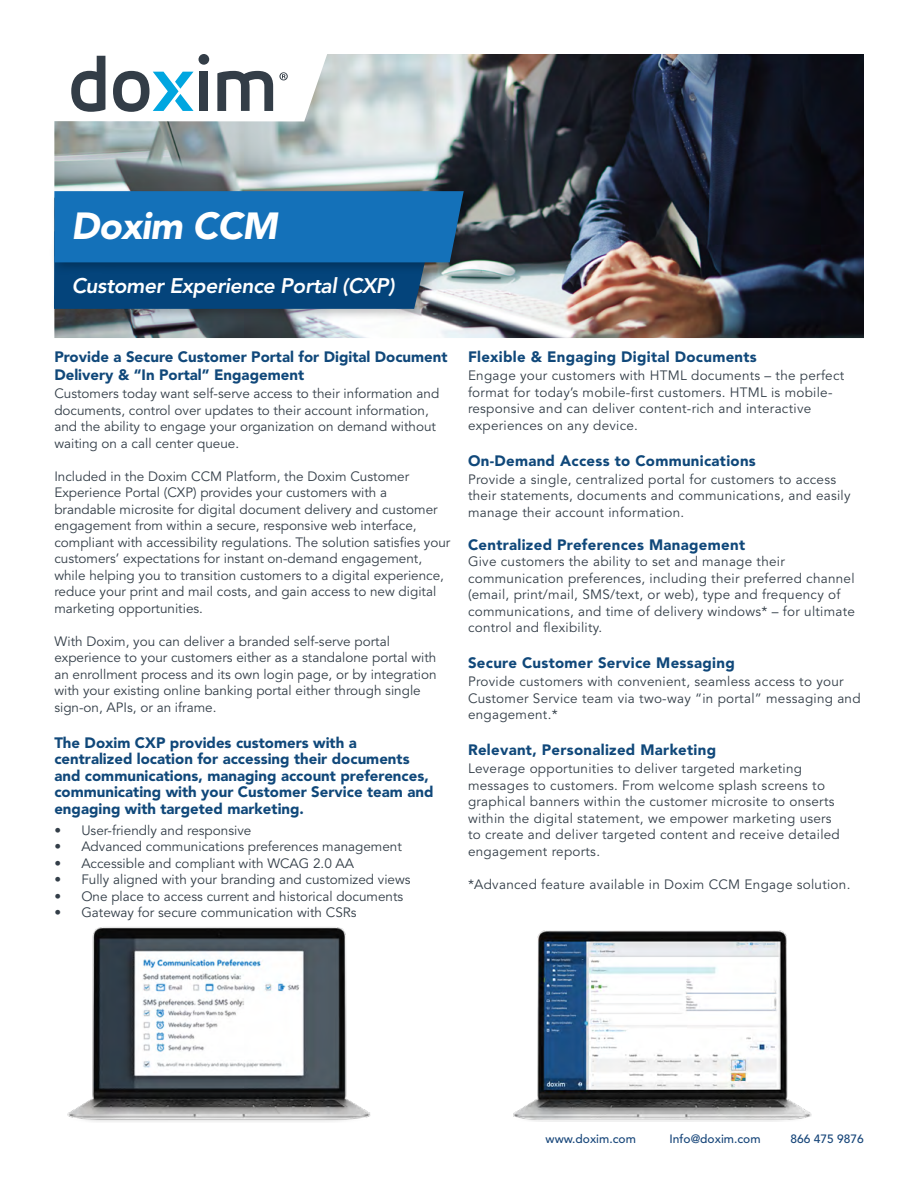
<style>
.page{position:relative;width:918px;height:1188px;background:#fff}
.page>*{position:absolute;margin:0;border:0;box-sizing:border-box;transform-origin:0 0}
.t1{font:italic 900 37.5px "Avenir LT Std";letter-spacing:-.02em;color:#fff}
.t2{font:italic 800 21px "Avenir LT Std";letter-spacing:-.02em;color:#fff}
.t3{font:900 15px/16.5px "Avenir LT Std";color:#10487a}
.t4{font:900 15px "Avenir LT Std";letter-spacing:.02em;color:#10487a}
.t5{font:13.5px/16.5px "Avenir LT Std";color:#333e48}
.t6{font:13.5px/16.5px "Avenir LT Std";letter-spacing:.02em;color:#333e48}
.t7{font:500 12px "Avenir LT Std";color:#164579}
</style>
<div class="page">
<img style="left:54px;top:54px;width:810px;height:284px">
<div style="left:49px;top:227px;width:395px;height:94px;background:#000;opacity:.25"></div>
<div style="left:50px;top:186px;width:426px;height:89px;background:#000;opacity:.25"></div>
<svg style="left:54px;top:191px;width:410px;height:118px;background:#1563a0"></svg>
<svg style="left:71px;top:56px;width:34px;height:56px"></svg>
<div style="left:199px;top:72px;width:9px;height:39px;background:#333d47"></div>
<svg style="left:217px;top:71px;width:56px;height:40px"></svg>
<svg style="left:113px;top:71px;width:81px;height:41px"></svg>
<div style="left:199px;top:54px;width:10px;height:11px;background:#333d47;border-radius:50%"></div>
<svg style="left:279px;top:72px;width:9px;height:8px"></svg>
<img style="left:67px;top:927px;width:304px;height:195px">
<img style="left:513px;top:930px;width:299px;height:191px">
<p class="t1" style="left:71px;top:204px;width:208px">Doxim CCM</p>
<p class="t2" style="left:72px;top:273px;width:324px">Customer Experience Portal (CXP)</p>
<h1 class="t3" style="left:54px;top:348px;width:395px;line-height:18px">Provide a Secure Customer Portal for Digital Document<br>Delivery &amp; “In Portal” Engagement</h1>
<p class="t5" style="left:54px;top:386px;width:386px">Customers today want self-serve access to their information and documents, control over updates to their account information, and the ability to engage your organization on demand without waiting on a call center queue.</p>
<p class="t5" style="left:54px;top:468px;width:397px">Included in the Doxim CCM Platform, the Doxim Customer Experience Portal (CXP) provides your customers with a brandable microsite for digital document delivery and customer engagement from within a secure, responsive web interface, compliant with accessibility regulations. The solution satisfies your customers’ expectations for instant on-demand engagement, while helping you to transition customers to a digital experience, reduce your print and mail costs, and gain access to new digital marketing opportunities.</p>
<p class="t5" style="left:54px;top:633px;width:384px">With Doxim, you can deliver a branded self-serve portal experience to your customers either as a standalone portal with an enrollment process and its own login page, or by integration with your existing online banking portal either through single sign-on, APIs, or an iframe.</p>
<h1 class="t3" style="left:54px;top:734px;width:381px">The Doxim CXP provides customers with a centralized location for accessing their documents and communications, managing account preferences, communicating with your Customer Service team and engaging with targeted marketing.</h1>
<p class="t5" style="left:54px;top:822px;width:199px">• User-friendly and responsive</p>
<p class="t5" style="left:54px;top:839px;width:349px">• Advanced communications preferences management</p>
<p class="t5" style="left:54px;top:855px;width:301px">• Accessible and compliant with WCAG 2.0 AA</p>
<p class="t5" style="left:54px;top:872px;width:358px">• Fully aligned with your branding and customized views</p>
<p class="t5" style="left:54px;top:888px;width:351px">• One place to access current and historical documents</p>
<p class="t5" style="left:54px;top:905px;width:304px">• Gateway for secure communication with CSRs</p>
<h1 class="t4" style="left:468px;top:348px;width:290px">Flexible &amp; Engaging Digital Documents</h1>
<p class="t6" style="left:468px;top:368px;width:378px">Engage your customers with HTML documents – the perfect format for today’s mobile-first customers. HTML is mobile&shy;responsive and can deliver content-rich and interactive experiences on any device.</p>
<h1 class="t4" style="left:468px;top:452px;width:289px">On-Demand Access to Communications</h1>
<p class="t6" style="left:468px;top:471px;width:384px">Provide a single, centralized portal for customers to access their statements, documents and communications, and easily manage their account information.</p>
<h1 class="t4" style="left:468px;top:536px;width:279px">Centralized Preferences Management</h1>
<p class="t6" style="left:468px;top:554px;width:389px">Give customers the ability to set and manage their communication preferences, including their preferred channel (email, print/mail, SMS/text, or web), type and frequency of communications, and time of delivery windows* – for ultimate control and flexibility.</p>
<h1 class="t4" style="left:468px;top:654px;width:268px">Secure Customer Service Messaging</h1>
<p class="t6" style="left:468px;top:674px;width:394px">Provide customers with convenient, seamless access to your<br>Customer Service team via two-way “in portal” messaging and engagement.*</p>
<h1 class="t4" style="left:468px;top:741px;width:250px">Relevant, Personalized Marketing</h1>
<p class="t6" style="left:468px;top:761px;width:373px">Leverage opportunities to deliver targeted marketing messages to customers. From welcome splash screens to graphical banners within the customer microsite to onserts within the digital statement, we empower marketing users to create and deliver targeted content and receive detailed engagement reports.</p>
<p class="t6" style="left:468px;top:876px;width:384px">*Advanced feature available in Doxim CCM Engage solution.</p>
<p class="t7" style="left:546px;top:1132px;width:92px">www.doxim.com</p>
<p class="t7" style="left:670px;top:1132px;width:92px">Info@doxim.com</p>
<p class="t7" style="left:791px;top:1132px;width:75px">866 475 9876</p>
</div>
